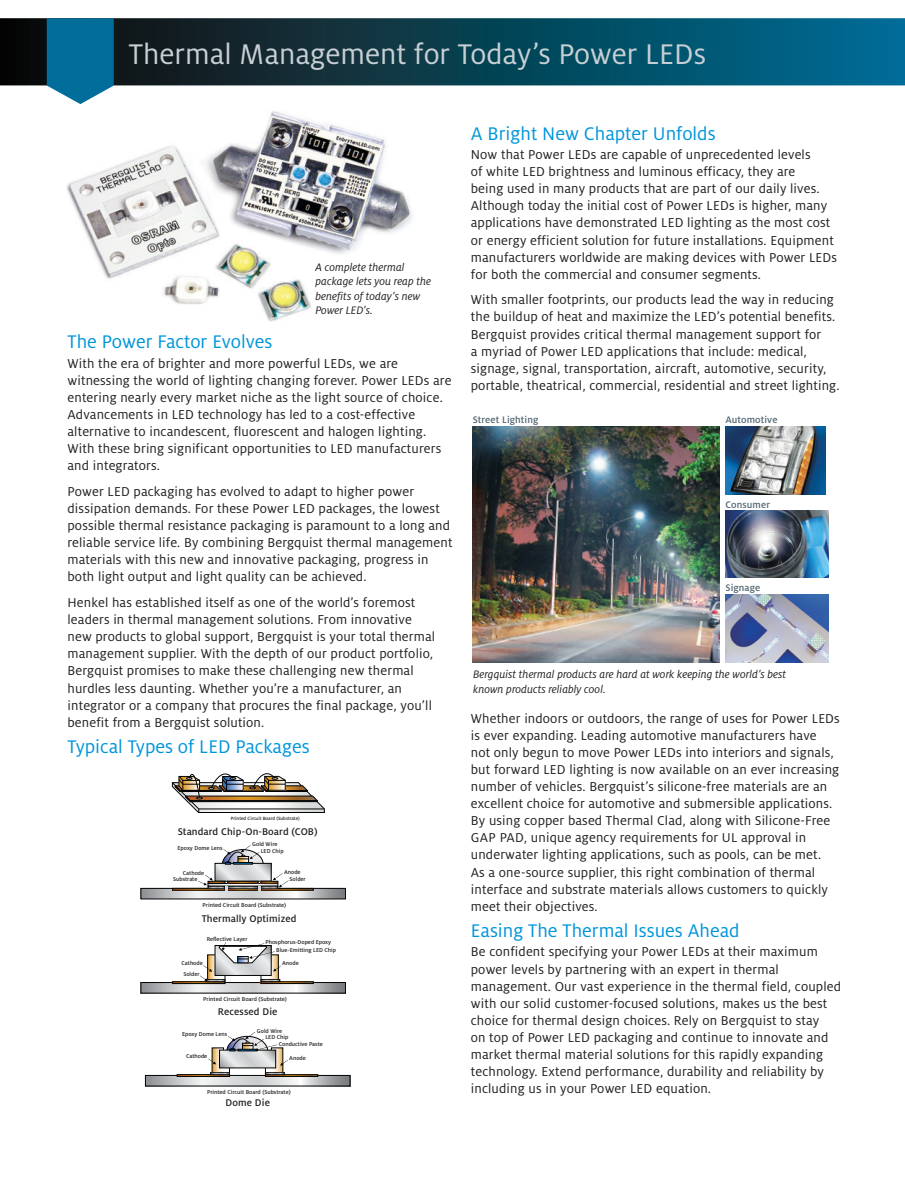
<style>
.page{position:relative;width:905px;height:1188px;background:#fff}
.page>*{position:absolute;margin:0;border:0;box-sizing:border-box;transform-origin:0 0}
.Headline_21_grey{font:31.5px "Henkel Milo";color:#c7cfd4}
.Subhead_Blue{font:20.25px "Henkel Milo";color:#0095da}
.Copy_9_5__UseFirst{font:14.25px/17.1px "Henkel Milo";letter-spacing:.01em;color:#231f20}
.t1{font:italic 12px/14.4px "Henkel Milo";color:#231f20}
.Caption_7{font:500 10.8px "Henkel Milo";letter-spacing:.01em;color:#231f20}
.Caption_7-2{font:500 10.5px "Henkel Milo";letter-spacing:.01em;color:#4f6470}
.t2{font:500 6.15px/6.9px "Henkel Milo";color:#221e1f}
.t3{font:500 5.1px "Henkel Milo";color:#231f20}
</style>
<div class="page">
<svg style="left:0;top:18px;width:904px;height:67px;background:#084052"></svg>
<svg style="left:47px;top:18px;width:67px;height:86px;background:#1b7ca4"></svg>
<img style="left:66px;top:111px;width:346px;height:211px">
<img style="left:473px;top:427px;width:246px;height:236px">
<svg style="left:825px;top:427px;width:1px;height:67px"></svg>
<img style="left:725px;top:427px;width:100px;height:67px">
<img style="left:725px;top:595px;width:103px;height:68px">
<img style="left:725px;top:510px;width:103px;height:68px">
<svg style="left:172px;top:774px;width:153px;height:39px"></svg>
<svg style="left:143px;top:890px;width:201px;height:7px"></svg>
<div style="left:172px;top:888px;width:53px;height:2px;border:1px solid #030505"></div>
<div style="left:261px;top:888px;width:52px;height:2px;border:1px solid #030505"></div>
<svg style="left:198px;top:845px;width:90px;height:45px"></svg>
<svg style="left:143px;top:984px;width:201px;height:7px"></svg>
<div style="left:141px;top:982px;width:205px;height:11px;border:1px solid #030505"></div>
<div style="left:172px;top:982px;width:53px;height:2px;border:1px solid #030505"></div>
<div style="left:261px;top:982px;width:52px;height:2px;border:1px solid #030505"></div>
<svg style="left:200px;top:942px;width:81px;height:40px"></svg>
<svg style="left:147px;top:1077px;width:201px;height:7px"></svg>
<div style="left:145px;top:1075px;width:205px;height:11px;border:1px solid #030505"></div>
<div style="left:177px;top:1074px;width:53px;height:3px;border:1px solid #030505"></div>
<div style="left:265px;top:1075px;width:53px;height:2px;border:1px solid #030505"></div>
<svg style="left:208px;top:1032px;width:80px;height:43px"></svg>
<p class="Headline_21_grey" style="left:129px;top:37px;width:579px">Thermal Management for Today’s Power LEDs</p>
<p class="t1" style="left:315px;top:260px;width:117px">A complete thermal package lets you reap the benefits of today’s new<br>Power LED’s.</p>
<p class="Subhead_Blue" style="left:68px;top:331px;width:206px">The Power Factor Evolves</p>
<p class="Copy_9_5__UseFirst" style="left:68px;top:355px;width:385px">With the era of brighter and more powerful LEDs, we are witnessing the world of lighting changing forever. Power LEDs are entering nearly every market niche as the light source of choice.<br>Advancements in LED technology has led to a cost‑effective alternative to incandescent, fluorescent and halogen lighting.<br>With these bring significant opportunities to LED manufacturers and integrators.</p>
<p class="Copy_9_5__UseFirst" style="left:68px;top:483px;width:386px">Power LED packaging has evolved to adapt to higher power dissipation demands. For these Power LED packages, the lowest possible thermal resistance packaging is paramount to a long and reliable service life. By combining Bergquist thermal management materials with this new and innovative packaging, progress in both light output and light quality can be achieved.</p>
<p class="Copy_9_5__UseFirst" style="left:68px;top:594px;width:369px">Henkel has established itself as one of the world’s foremost leaders in thermal management solutions. From innovative new products to global support, Bergquist is your total thermal management supplier. With the depth of our product portfolio, Bergquist promises to make these challenging new thermal hurdles less daunting. Whether you’re a manufacturer, an integrator or a company that procures the final package, you’ll benefit from a Bergquist solution.</p>
<p class="Subhead_Blue" style="left:68px;top:736px;width:243px">Typical Types of LED Packages</p>
<p class="t3" style="left:231px;top:815px;width:71px">Printed Circuit Board (Substrate)</p>
<p class="Caption_7" style="left:178px;top:826px;width:141px">Standard Chip-On-Board (COB)</p>
<p class="t2" style="left:177px;top:844px;width:47px">Epoxy Dome Lens</p>
<p class="t2" style="left:261px;top:840px;width:24px;text-indent:-8px">Gold Wire<br>LED Chip</p>
<p class="t2" style="left:183px;top:869px;width:23px">Cathode</p>
<p class="t2" style="left:284px;top:868px;width:18px">Anode</p>
<p class="t2" style="left:173px;top:876px;width:26px">Substrate</p>
<p class="t2" style="left:289px;top:876px;width:18px">Solder</p>
<p class="t2" style="left:203px;top:902px;width:85px">Printed Circuit Board (Substrate)</p>
<p class="Caption_7" style="left:202px;top:913px;width:96px">Thermally Optimized</p>
<p class="t2" style="left:207px;top:936px;width:42px">Reflective Layer</p>
<p class="t2" style="left:265px;top:939px;width:67px">Phosphorus-Doped Epoxy</p>
<p class="t2" style="left:276px;top:946px;width:61px">Blue-Emitting LED Chip</p>
<p class="t2" style="left:282px;top:960px;width:18px">Anode</p>
<p class="t2" style="left:203px;top:996px;width:85px">Printed Circuit Board (Substrate)</p>
<p class="t2" style="left:182px;top:1031px;width:47px">Epoxy Dome Lens</p>
<p class="t2" style="left:186px;top:1053px;width:23px">Cathode</p>
<p class="t2" style="left:181px;top:960px;width:23px">Cathode</p>
<p class="t2" style="left:183px;top:970px;width:18px">Solder</p>
<p class="Caption_7" style="left:218px;top:1006px;width:61px">Recessed Die</p>
<p class="t2" style="left:257px;top:1027px;width:27px">Gold Wire</p>
<p class="t2" style="left:265px;top:1034px;width:24px">LED Chip</p>
<p class="t2" style="left:279px;top:1040px;width:46px">Conductive Paste</p>
<p class="t2" style="left:289px;top:1055px;width:18px">Anode</p>
<p class="t2" style="left:207px;top:1089px;width:85px">Printed Circuit Board (Substrate)</p>
<p class="Caption_7" style="left:225px;top:1097px;width:46px">Dome Die</p>
<p class="Subhead_Blue" style="left:471px;top:122px;width:246px">A Bright New Chapter Unfolds</p>
<p class="Copy_9_5__UseFirst" style="left:471px;top:146px;width:368px">Now that Power LEDs are capable of unprecedented levels<br>of white LED brightness and luminous efficacy, they are<br>being used in many products that are part of our daily lives.<br>Although today the initial cost of Power LEDs is higher, many applications have demonstrated LED lighting as the most cost or energy efficient solution for future installations. Equipment manufacturers worldwide are making devices with Power LEDs for both the commercial and consumer segments.</p>
<p class="Copy_9_5__UseFirst" style="left:471px;top:291px;width:370px">With smaller footprints, our products lead the way in reducing the buildup of heat and maximize the LED’s potential benefits.<br>Bergquist provides critical thermal management support for<br>a myriad of Power LED applications that include: medical, signage, signal, transportation, aircraft, automotive, security, portable, theatrical, commercial, residential and street lighting.</p>
<p class="Caption_7-2" style="left:473px;top:414px;width:67px">Street Lighting</p>
<p class="Caption_7-2" style="left:725px;top:414px;width:53px">Automotive</p>
<p class="Caption_7-2" style="left:725px;top:499px;width:46px">Consumer</p>
<p class="Caption_7-2" style="left:725px;top:582px;width:36px">Signage</p>
<p class="t1" style="left:473px;top:667px;width:314px">Bergquist thermal products are hard at work keeping the world’s best known products reliably cool.</p>
<p class="Copy_9_5__UseFirst" style="left:471px;top:710px;width:370px">Whether indoors or outdoors, the range of uses for Power LEDs is ever expanding. Leading automotive manufacturers have<br>not only begun to move Power LEDs into interiors and signals, but forward LED lighting is now available on an ever increasing number of vehicles. Bergquist’s silicone-free materials are an excellent choice for automotive and submersible applications.<br>By using copper based Thermal Clad, along with Silicone‑Free GAP PAD, unique agency requirements for UL approval in underwater lighting applications, such as pools, can be met.<br>As a one-source supplier, this right combination of thermal interface and substrate materials allows customers to quickly meet their objectives.</p>
<p class="Subhead_Blue" style="left:471px;top:920px;width:270px">Easing The Thermal Issues Ahead</p>
<p class="Copy_9_5__UseFirst" style="left:471px;top:944px;width:371px">Be confident specifying your Power LEDs at their maximum power levels by partnering with an expert in thermal management. Our vast experience in the thermal field, coupled with our solid customer-focused solutions, makes us the best choice for thermal design choices. Rely on Bergquist to stay<br>on top of Power LED packaging and continue to innovate and market thermal material solutions for this rapidly expanding technology. Extend performance, durability and reliability by including us in your Power LED equation.</p>
</div>
